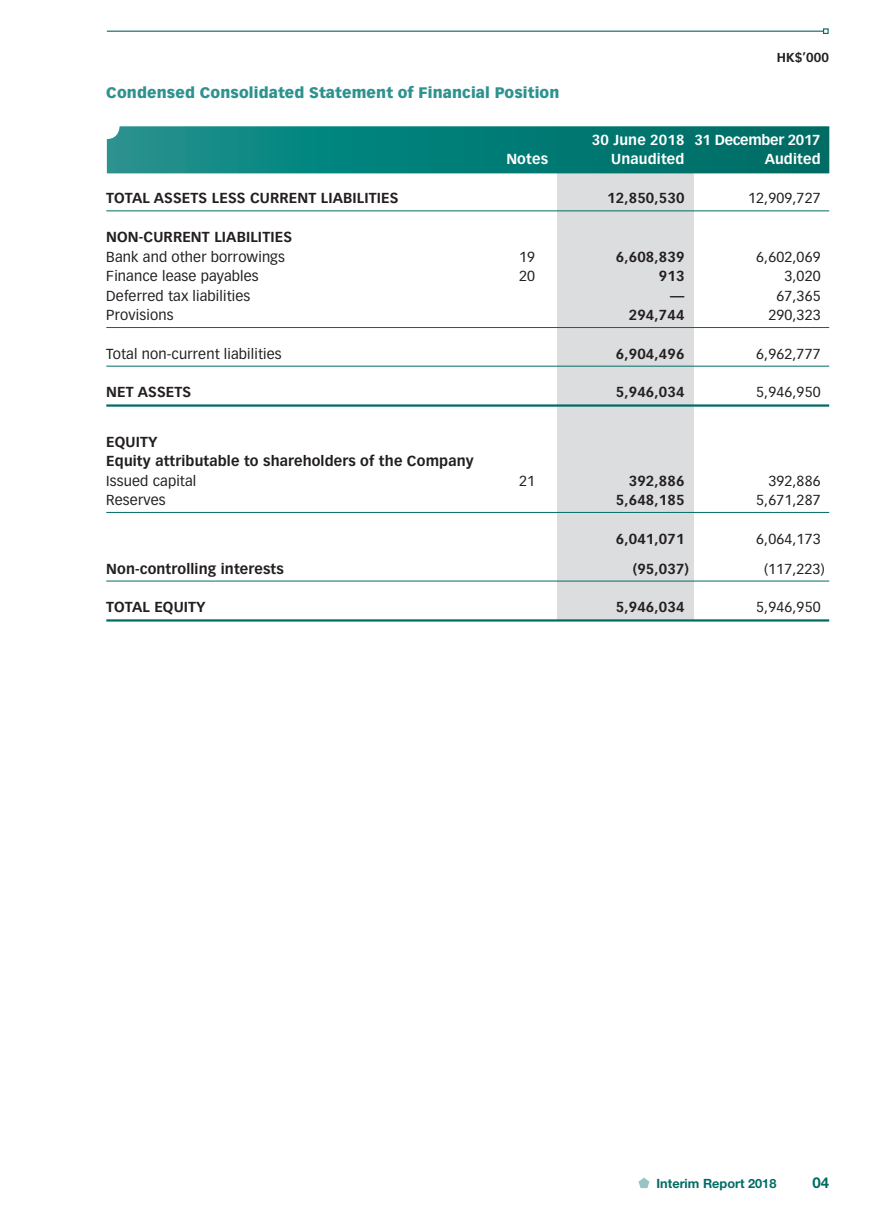
<style>
.page{position:relative;width:893px;height:1212px;background:#fff}
.page>*{position:absolute;margin:0;border:0;box-sizing:border-box;transform-origin:0 0}
.Subhead_2_small{font:900 15px "Vectora LT Std";letter-spacing:.01em;color:#2e928f}
.t1{font:700 15px "Helvetica Neue LT Std";color:#006c64}
.Table_2_Colume_Note{font:700 14.25px "Vectora LT Std";letter-spacing:.01em;color:#231f20}
.Table_2_Colume_Note-2{font:14.25px "Vectora LT Std";letter-spacing:.01em;color:#231f20}
.Table_2_Colume_Note-3{font:700 14.25px "Vectora LT Std";letter-spacing:-.02em;color:#fff}
.Table_2_Colume_Note-4{font:700 14.25px "Vectora LT Std";letter-spacing:.01em;color:#fff}
.t2{font:700 12.75px "Helvetica Neue LT Std";color:#006c64}
.Date{font:700 12.75px "Vectora LT Std";color:#231f20}
</style>
<div class="page">
<hr style="left:107px;top:31px;width:717px;height:1px;background:#006c64">
<svg style="left:823px;top:28px;width:6px;height:6px"></svg>
<svg style="left:638px;top:1178px;width:11px;height:10px"></svg>
<div style="left:557px;top:130px;width:136px;height:490px;background:#dcdddf"></div>
<svg style="left:107px;top:126px;width:722px;height:47px;background:#097f79"></svg>
<hr style="left:106px;top:210px;width:723px;height:1px;background:#006c64">
<hr style="left:106px;top:327px;width:723px;height:1px;background:#006c64">
<hr style="left:106px;top:366px;width:723px;height:1px;background:#006c64">
<hr style="left:106px;top:404px;width:723px;height:3px;background:#006c64">
<hr style="left:106px;top:512px;width:723px;height:1px;background:#006c64">
<hr style="left:106px;top:581px;width:723px;height:1px;background:#006c64">
<hr style="left:106px;top:619px;width:723px;height:2px;background:#006c64">
<p class="Subhead_2_small" style="left:106px;top:83px;width:455px">Condensed Consolidated Statement of Financial Position</p>
<p class="Date" style="left:777px;top:49px;width:54px">HK$’000</p>
<p class="Table_2_Colume_Note-3" style="left:592px;top:131px;width:230px">30 June 2018 31 December 2017</p>
<p class="Table_2_Colume_Note-4" style="left:506px;top:151px;width:43px">Notes</p>
<p class="Table_2_Colume_Note-4" style="left:611px;top:151px;width:75px">Unaudited</p>
<p class="Table_2_Colume_Note-4" style="left:765px;top:151px;width:58px">Audited</p>
<p class="Table_2_Colume_Note" style="left:106px;top:190px;width:294px">TOTAL ASSETS LESS CURRENT LIABILITIES</p>
<p class="Table_2_Colume_Note" style="left:607px;top:190px;width:79px">12,850,530</p>
<p class="Table_2_Colume_Note-2" style="left:748px;top:190px;width:74px">12,909,727</p>
<p class="Table_2_Colume_Note" style="left:106px;top:228px;width:187px">NON-CURRENT LIABILITIES</p>
<p class="Table_2_Colume_Note-2" style="left:106px;top:248px;width:180px">Bank and other borrowings</p>
<p class="Table_2_Colume_Note-2" style="left:519px;top:248px;width:17px">19</p>
<p class="Table_2_Colume_Note" style="left:616px;top:248px;width:70px">6,608,839</p>
<p class="Table_2_Colume_Note-2" style="left:756px;top:248px;width:66px">6,602,069</p>
<p class="Table_2_Colume_Note-2" style="left:106px;top:268px;width:154px">Finance lease payables</p>
<p class="Table_2_Colume_Note-2" style="left:519px;top:268px;width:17px">20</p>
<p class="Table_2_Colume_Note" style="left:659px;top:267px;width:27px">913</p>
<p class="Table_2_Colume_Note-2" style="left:784px;top:268px;width:38px">3,020</p>
<p class="Table_2_Colume_Note-2" style="left:106px;top:287px;width:146px">Deferred tax liabilities</p>
<p class="Table_2_Colume_Note" style="left:670px;top:287px;width:16px">—</p>
<p class="Table_2_Colume_Note-2" style="left:776px;top:287px;width:46px">67,365</p>
<p class="Table_2_Colume_Note-2" style="left:106px;top:307px;width:69px">Provisions</p>
<p class="Table_2_Colume_Note" style="left:629px;top:306px;width:57px">294,744</p>
<p class="Table_2_Colume_Note-2" style="left:768px;top:307px;width:54px">290,323</p>
<p class="Table_2_Colume_Note-2" style="left:106px;top:345px;width:177px">Total non-current liabilities</p>
<p class="Table_2_Colume_Note" style="left:616px;top:345px;width:70px">6,904,496</p>
<p class="Table_2_Colume_Note-2" style="left:756px;top:345px;width:66px">6,962,777</p>
<p class="Table_2_Colume_Note" style="left:106px;top:384px;width:86px">NET ASSETS</p>
<p class="Table_2_Colume_Note" style="left:616px;top:384px;width:70px">5,946,034</p>
<p class="Table_2_Colume_Note-2" style="left:756px;top:384px;width:66px">5,946,950</p>
<p class="Table_2_Colume_Note" style="left:106px;top:433px;width:53px">EQUITY</p>
<p class="Table_2_Colume_Note" style="left:106px;top:452px;width:369px">Equity attributable to shareholders of the Company</p>
<p class="Table_2_Colume_Note-2" style="left:106px;top:472px;width:92px">Issued capital</p>
<p class="Table_2_Colume_Note-2" style="left:519px;top:472px;width:17px">21</p>
<p class="Table_2_Colume_Note" style="left:629px;top:472px;width:57px">392,886</p>
<p class="Table_2_Colume_Note-2" style="left:768px;top:472px;width:54px">392,886</p>
<p class="Table_2_Colume_Note-2" style="left:106px;top:492px;width:61px">Reserves</p>
<p class="Table_2_Colume_Note" style="left:616px;top:491px;width:70px">5,648,185</p>
<p class="Table_2_Colume_Note-2" style="left:756px;top:492px;width:66px">5,671,287</p>
<p class="Table_2_Colume_Note" style="left:616px;top:530px;width:70px">6,041,071</p>
<p class="Table_2_Colume_Note-2" style="left:756px;top:530px;width:66px">6,064,173</p>
<p class="Table_2_Colume_Note" style="left:106px;top:560px;width:179px">Non-controlling interests</p>
<p class="Table_2_Colume_Note" style="left:633px;top:560px;width:58px">(95,037)</p>
<p class="Table_2_Colume_Note-2" style="left:764px;top:560px;width:62px">(117,223)</p>
<p class="Table_2_Colume_Note" style="left:106px;top:598px;width:101px">TOTAL EQUITY</p>
<p class="Table_2_Colume_Note" style="left:616px;top:598px;width:70px">5,946,034</p>
<p class="Table_2_Colume_Note-2" style="left:756px;top:599px;width:66px">5,946,950</p>
<p class="t2" style="left:656px;top:1175px;width:121px">Interim Report 2018</p>
<p class="t1" style="left:812px;top:1174px;width:18px">04</p>
</div>
